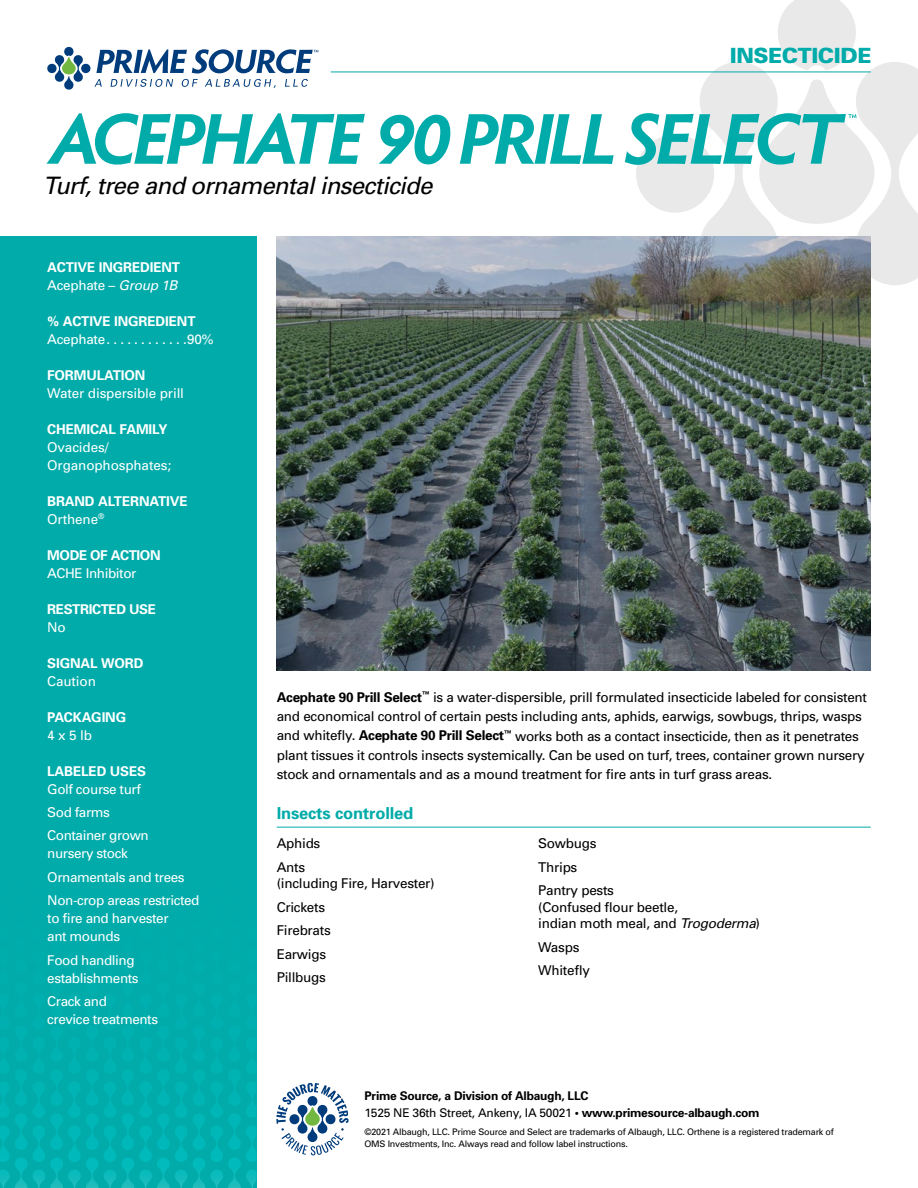
<style>
.page{position:relative;width:918px;height:1188px;background:#fff}
.page>*{position:absolute;margin:0;border:0;box-sizing:border-box;transform-origin:0 0}
.t1{font:italic 24px "Univers";letter-spacing:-.03em;color:#000}
.t2{font:900 21px "Univers";letter-spacing:-.02em;color:#00aba9}
.t3{font:700 16.5px "Univers";letter-spacing:-.01em;color:#00aba9}
.t4{font:13.5px/23.5px "Univers";letter-spacing:-.02em;color:#000}
.t5{font:13.5px/23.4px "Univers";letter-spacing:-.03em;color:#fff}
.t6{font:700 13.5px/18px "Univers";letter-spacing:-.01em;color:#fff}
.t7{font:13.5px/18px "Univers";letter-spacing:-.01em;color:#fff}
.t8{font:700 13.5px "Univers";letter-spacing:-.03em;color:#fff}
.t9{font:700 12px/16.5px "Univers";letter-spacing:-.02em;color:#000}
.t10{font:9px/12px "Univers";letter-spacing:-.025em;color:#000}
.s1{font-weight:400}
.s2{font-weight:400;font-style:italic}
.s3{font-weight:700}
.s4{font-style:italic}
</style>
<div class="page">
<div style="left:0;top:236px;width:256px;height:952px;background:#00aba9"></div>
<svg style="left:0;top:1077px;width:256px;height:111px"></svg>
<img style="left:277px;top:237px;width:594px;height:433px">
<svg style="left:625px;top:0;width:293px;height:351px"></svg>
<svg style="left:47px;top:113px;width:318px;height:52px"></svg>
<svg style="left:379px;top:115px;width:71px;height:49px"></svg>
<svg style="left:460px;top:114px;width:154px;height:50px"></svg>
<hr style="left:277px;top:827px;width:594px;height:1px;background:#00aba9">
<hr style="left:331px;top:72px;width:540px;height:1px;background:#00aba9">
<svg style="left:47px;top:47px;width:271px;height:43px"></svg>
<svg style="left:276px;top:1083px;width:73px;height:72px"></svg>
<h1 class="t1" style="left:43px;top:171px;width:391px">Turf, tree and ornamental insecticide</h1>
<h2 class="t2" style="left:730px;top:42px;width:143px">INSECTICIDE</h2>
<p class="t6" style="left:47px;top:257px;width:134px">ACTIVE INGREDIENT<br><span class="s1">Acephate –</span> <span class="s2">Group 1B</span></p>
<p class="t6" style="left:47px;top:311px;width:150px">% ACTIVE INGREDIENT</p>
<p class="t5" style="left:47px;top:327px;width:64px">Acephate ...........</p>
<p class="t5" style="left:187px;top:327px;width:28px">90%</p>
<p class="t6" style="left:47px;top:365px;width:100px">FORMULATION</p>
<p class="t7" style="left:47px;top:384px;width:138px">Water dispersible prill</p>
<p class="t6" style="left:47px;top:419px;width:122px">CHEMICAL FAMILY</p>
<p class="t7" style="left:47px;top:438px;width:125px">Ovacides/<br>Organophosphates;</p>
<p class="t6" style="left:47px;top:491px;width:142px">BRAND ALTERNATIVE<br><span class="s1">Orthene</span><sup>®</sup></p>
<p class="t8" style="left:47px;top:546px;width:115px">MODE OF ACTION</p>
<p class="t5" style="left:47px;top:561px;width:91px">ACHE Inhibitor</p>
<p class="t8" style="left:47px;top:600px;width:110px">RESTRICTED USE</p>
<p class="t5" style="left:47px;top:615px;width:20px">No</p>
<p class="t6" style="left:47px;top:653px;width:98px">SIGNAL WORD</p>
<p class="t7" style="left:47px;top:672px;width:50px">Caution</p>
<p class="t6" style="left:47px;top:707px;width:80px">PACKAGING</p>
<p class="t5" style="left:47px;top:723px;width:46px">4 x 5 lb</p>
<p class="t6" style="left:47px;top:761px;width:101px">LABELED USES</p>
<p class="t5" style="left:47px;top:777px;width:103px">Golf course turf<br>Sod farms<br>Container grown</p>
<p class="t5" style="left:47px;top:842px;width:154px">nursery stock<br>Ornamentals and trees<br>Non-crop areas restricted</p>
<p class="t5" style="left:47px;top:909px;width:123px;line-height:18px">to fire and harvester ant mounds</p>
<p class="t5" style="left:47px;top:951px;width:93px;line-height:18px">Food handling establishments</p>
<p class="t5" style="left:47px;top:992px;width:112px;line-height:18px">Crack and<br>crevice treatments</p>
<p class="t4" style="left:277px;top:687px;width:592px;line-height:19.5px"><span class="s3">Acephate 90 Prill Select</span><sup>™</sup> is a water-dispersible, prill formulated insecticide labeled for consistent and economical control of certain pests including ants, aphids, earwigs, sowbugs, thrips, wasps and whitefly. <span class="s3">Acephate 90 Prill Select</span><sup>™</sup> works both as a contact insecticide, then as it penetrates plant tissues it controls insects systemically. Can be used on turf, trees, container grown nursery stock and ornamentals and as a mound treatment for fire ants in turf grass areas.</p>
<p class="t3" style="left:277px;top:803px;width:138px">Insects controlled</p>
<p class="t4" style="left:277px;top:832px;width:45px">Aphids<br>Ants</p>
<p class="t4" style="left:277px;top:872px;width:160px">(including Fire, Harvester)<br>Crickets<br>Firebrats<br>Earwigs<br>Pillbugs</p>
<p class="t4" style="left:538px;top:832px;width:77px">Sowbugs<br>Thrips<br>Pantry pests</p>
<p class="t4" style="left:538px;top:899px;width:223px;line-height:16.5px">(Confused flour beetle,<br>indian moth meal, and <span class="s4">Trogoderma</span>)</p>
<p class="t4" style="left:538px;top:935px;width:53px">Wasps<br>Whitefly</p>
<p class="t9" style="left:364px;top:1087px;width:397px">Prime Source, a Division of Albaugh, LLC<br><span class="s1">1525 NE 36th Street, Ankeny, IA 50021</span> • www.primesource-albaugh.com</p>
<p class="t10" style="left:364px;top:1126px;width:471px">©2021 Albaugh, LLC. Prime Source and Select are trademarks of Albaugh, LLC. Orthene is a registered trademark of<br>OMS Investments, Inc. Always read and follow label instructions.</p>
</div>
